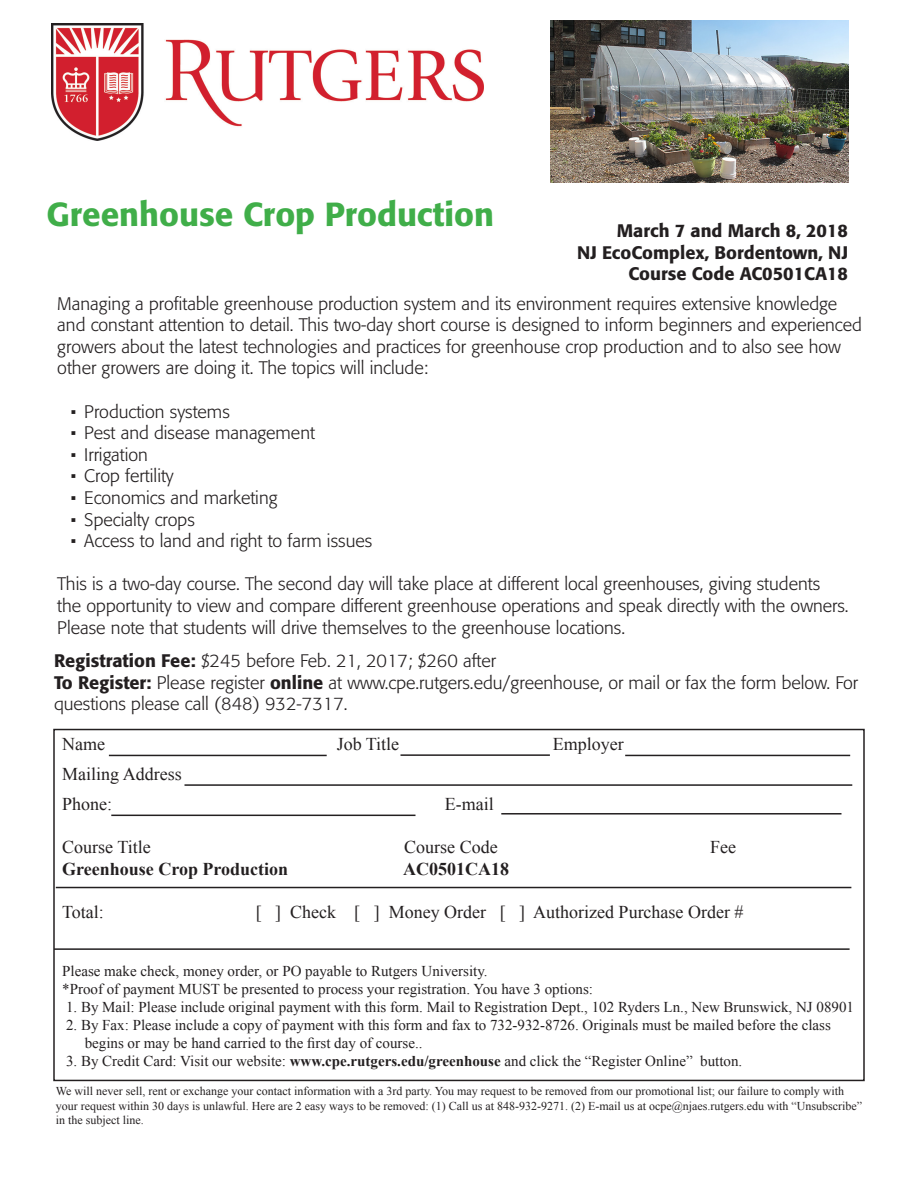
<style>
.page{position:relative;width:918px;height:1188px;background:#fff}
.page>*{position:absolute;margin:0;border:0;box-sizing:border-box;transform-origin:0 0}
.t1{font:500 33px "Formata BQ";color:#40ae49}
.t2{font:300 18px/21.6px "Formata BQ";color:#231f20}
.t3{font:18px "Times New Roman";color:#231f20}
.t4{font:500 18px "Formata BQ";color:#231f20}
.t5{font:700 18px "Times New Roman";color:#231f20}
.t6{font:15px/18px "Times New Roman";color:#231f20}
.t7{font:12px/14.4px "Times New Roman";color:#231f20}
.s1{font-weight:500}
.s2{font-weight:700}
</style>
<div class="page">
<div style="left:53px;top:729px;width:812px;height:352px;border:2px solid #231f20"></div>
<hr style="left:109px;top:755px;width:218px;height:1px;background:#231f20">
<hr style="left:184px;top:784px;width:668px;height:2px;background:#231f20">
<hr style="left:111px;top:815px;width:305px;height:1px;background:#231f20">
<hr style="left:501px;top:813px;width:341px;height:2px;background:#231f20">
<hr style="left:56px;top:887px;width:795px;height:1px;background:#231f20">
<hr style="left:54px;top:948px;width:796px;height:2px;background:#231f20">
<hr style="left:400px;top:754px;width:150px;height:2px;background:#231f20">
<hr style="left:625px;top:755px;width:225px;height:1px;background:#231f20">
<img style="left:52px;top:24px;width:432px;height:117px">
<img style="left:550px;top:20px;width:298px;height:162px">
<p class="t1" style="left:46px;top:194px;width:449px">Greenhouse Crop Production</p>
<p class="t4" style="left:617px;top:220px;width:233px">March 7 and March 8, 2018</p>
<p class="t4" style="left:577px;top:241px;width:273px">NJ EcoComplex, Bordentown, NJ</p>
<p class="t4" style="left:628px;top:263px;width:221px">Course Code AC0501CA18</p>
<p class="t2" style="left:57px;top:293px;width:806px">Managing a profitable greenhouse production system and its environment requires extensive knowledge and constant attention to detail. This two-day short course is designed to inform beginners and experienced growers about the latest technologies and practices for greenhouse crop production and to also see how other growers are doing it. The topics will include:</p>
<p class="t2" style="left:71px;top:401px;width:161px">• Production systems</p>
<p class="t2" style="left:71px;top:422px;width:246px">• Pest and disease management</p>
<p class="t2" style="left:71px;top:444px;width:79px">• Irrigation</p>
<p class="t2" style="left:71px;top:465px;width:105px">• Crop fertility</p>
<p class="t2" style="left:71px;top:487px;width:208px">• Economics and marketing</p>
<p class="t2" style="left:71px;top:509px;width:126px">• Specialty crops</p>
<p class="t2" style="left:71px;top:530px;width:303px">• Access to land and right to farm issues</p>
<p class="t2" style="left:57px;top:573px;width:793px">This is a two-day course. The second day will take place at different local greenhouses, giving students the opportunity to view and compare different greenhouse operations and speak directly with the owners.<br>Please note that students will drive themselves to the greenhouse locations.</p>
<p class="t2" style="left:54px;top:650px;width:444px"><span class="s1">Registration Fee:</span> $245 before Feb. 21, 2017; $260 after</p>
<p class="t2" style="left:54px;top:672px;width:806px"><span class="s1">To Register:</span> Please register <span class="s1">online</span> at www.cpe.rutgers.edu/greenhouse, or mail or fax the form below. For questions please call (848) 932-7317.</p>
<p class="t3" style="left:62px;top:732px;width:44px">Name</p>
<p class="t3" style="left:337px;top:732px;width:64px">Job Title</p>
<p class="t3" style="left:553px;top:732px;width:72px">Employer</p>
<p class="t3" style="left:62px;top:762px;width:121px">Mailing Address</p>
<p class="t3" style="left:62px;top:792px;width:52px">Phone:</p>
<p class="t3" style="left:445px;top:792px;width:50px">E-mail</p>
<p class="t3" style="left:62px;top:835px;width:90px">Course Title</p>
<p class="t3" style="left:404px;top:835px;width:95px">Course Code</p>
<p class="t3" style="left:710px;top:835px;width:27px">Fee</p>
<p class="t5" style="left:62px;top:857px;width:228px">Greenhouse Crop Production</p>
<p class="t5" style="left:403px;top:857px;width:107px">AC0501CA18</p>
<p class="t3" style="left:62px;top:900px;width:43px">Total:</p>
<p class="t3" style="left:256px;top:900px;width:489px">[ ] Check [ ] Money Order [ ] Authorized Purchase Order #</p>
<p class="t6" style="left:62px;top:962px;width:532px">Please make check, money order, or PO payable to Rutgers University.<br>*Proof of payment MUST be presented to process your registration. You have 3 options:</p>
<p class="t6" style="left:66px;top:998px;width:790px">1. By Mail: Please include original payment with this form. Mail to Registration Dept., 102 Ryders Ln., New Brunswick, NJ 08901</p>
<p class="t6" style="left:85px;top:1016px;width:748px;text-indent:-19px">2. By Fax: Please include a copy of payment with this form and fax to 732-932-8726. Originals must be mailed before the class begins or may be hand carried to the first day of course..</p>
<p class="t6" style="left:66px;top:1052px;width:678px">3. By Credit Card: Visit our website: <span class="s2">www.cpe.rutgers.edu/greenhouse</span> and click the “Register Online” button.</p>
<p class="t7" style="left:56px;top:1084px;width:808px">We will never sell, rent or exchange your contact information with a 3rd party. You may request to be removed from our promotional list; our failure to comply with your request within 30 days is unlawful. Here are 2 easy ways to be removed: (1) Call us at 848-932-9271. (2) E-mail us at ocpe@njaes.rutgers.edu with “Unsubscribe” in the subject line.</p>
</div>
